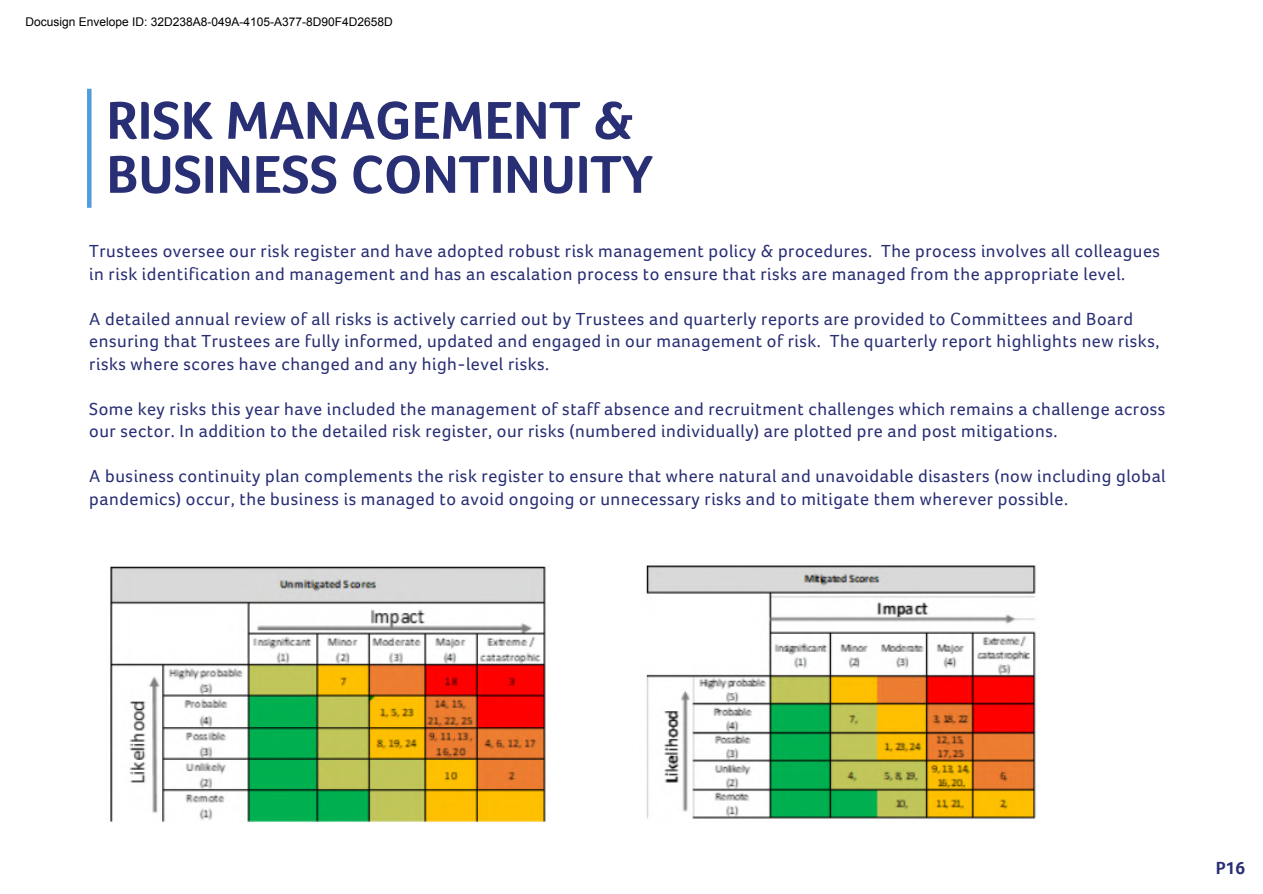
<style>
.page{position:relative;width:1263px;height:894px;background:#fff}
.page>*{position:absolute;margin:0;border:0;box-sizing:border-box;transform-origin:0 0}
.t1{font:700 54.75px/54px "Foco Age UK";color:#292f74}
.t2{font:18px/22.5px "Foco Age UK";letter-spacing:.03em;color:#292f74}
.t3{font:700 18px "Foco Age UK";color:#292f74}
.t4{font:12px "Arial";color:#000}
</style>
<div class="page">
<div style="left:87px;top:89px;width:5px;height:119px;background:#519cdb"></div>
<img style="left:646px;top:565px;width:390px;height:254px">
<img style="left:110px;top:566px;width:436px;height:255px">
<p class="t4" style="left:26px;top:15px;width:369px">Docusign Envelope ID: 32D238A8-049A-4105-A377-8D90F4D2658D</p>
<h1 class="t1" style="left:106px;top:94px;width:548px">RISK MANAGEMENT &amp;<br>BUSINESS CONTINUITY</h1>
<p class="t2" style="left:89px;top:240px;width:1072px">Trustees oversee our risk register and have adopted robust risk management policy &amp; procedures. The process involves all colleagues in risk identification and management and has an escalation process to ensure that risks are managed from the appropriate level.</p>
<p class="t2" style="left:89px;top:307px;width:1072px">A detailed annual review of all risks is actively carried out by Trustees and quarterly reports are provided to Committees and Board ensuring that Trustees are fully informed, updated and engaged in our management of risk. The quarterly report highlights new risks, risks where scores have changed and any high-level risks.</p>
<p class="t2" style="left:89px;top:397px;width:1078px">Some key risks this year have included the management of staff absence and recruitment challenges which remains a challenge across our sector. In addition to the detailed risk register, our risks (numbered individually) are plotted pre and post mitigations.</p>
<p class="t2" style="left:89px;top:465px;width:1078px">A business continuity plan complements the risk register to ensure that where natural and unavoidable disasters (now including global pandemics) occur, the business is managed to avoid ongoing or unnecessary risks and to mitigate them wherever possible.</p>
<h2 class="t3" style="left:1216px;top:857px;width:31px">P16</h2>
</div>
